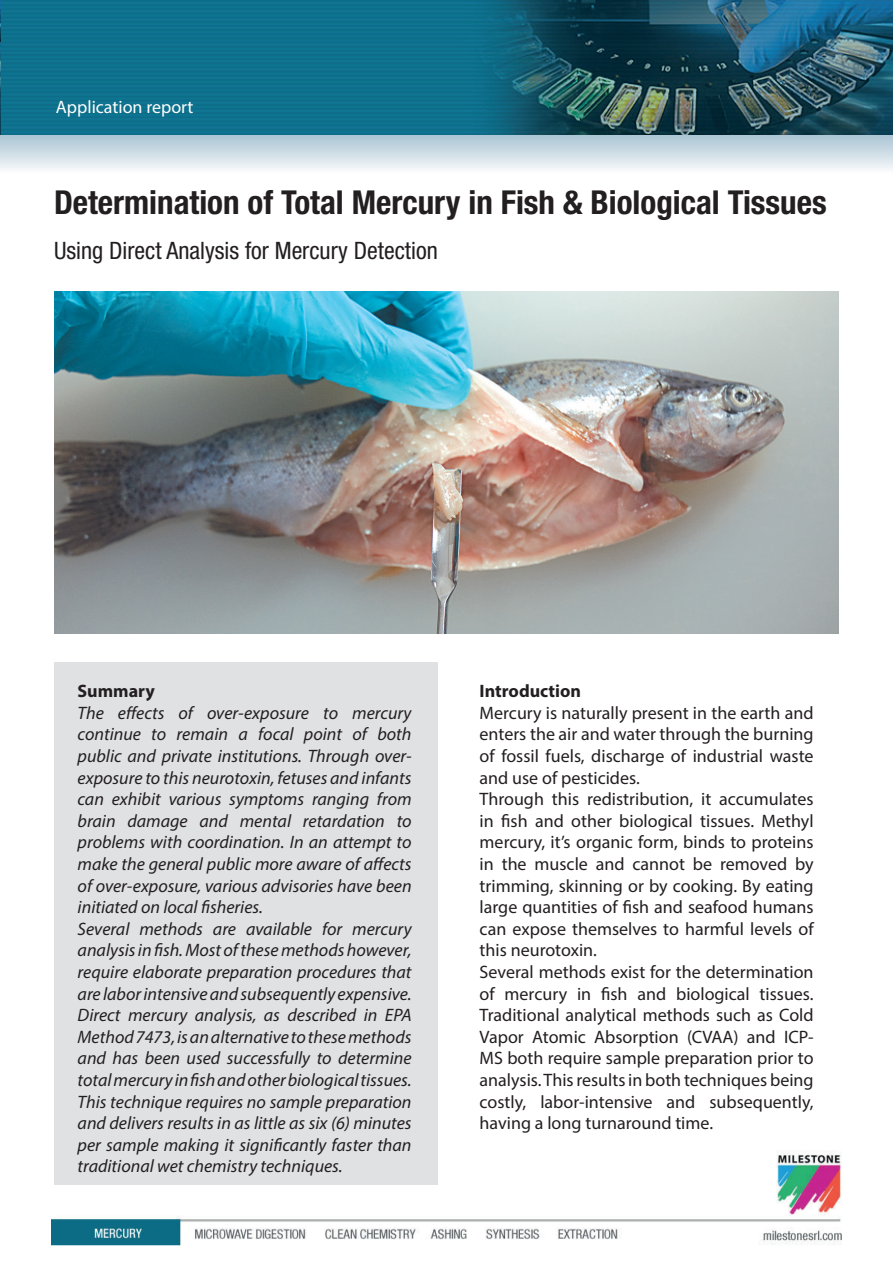
<style>
.page{position:relative;width:893px;height:1263px;background:#fff}
.page>*{position:absolute;margin:0;border:0;box-sizing:border-box;transform-origin:0 0}
.t1{font:700 condensed 33px "Helvetica Neue LT Std";color:#231f20}
.t2{font:condensed 24px "Helvetica Neue LT Std";color:#231f20}
.t3{font:italic 18px/21.6px "Myriad Pro";color:#231f20}
.t4{font:18px/21.6px "Myriad Pro";color:#231f20}
.t5{font:700 18px "Myriad Pro";color:#231f20}
.t6{font:18px "Myriad Pro";color:#fff}
</style>
<div class="page">
<img style="left:0;top:0;width:893px;height:135px">
<img style="left:52px;top:1151px;width:790px;height:95px">
<div style="left:54px;top:662px;width:384px;height:522px;background:#e0e1e3"></div>
<img style="left:54px;top:291px;width:785px;height:343px">
<p class="t6" style="left:56px;top:96px;width:139px">Application report</p>
<h1 class="t1" style="left:54px;top:182px;width:774px">Determination of Total Mercury in Fish &amp; Biological Tissues</h1>
<h2 class="t2" style="left:54px;top:236px;width:385px">Using Direct Analysis for Mercury Detection</h2>
<p class="t5" style="left:78px;top:679px;width:79px">Summary</p>
<p class="t3" style="left:78px;top:701px;width:335px">The effects of over-exposure to mercury continue to remain a focal point of both public and private institutions. Through over&shy;exposure to this neurotoxin, fetuses and infants can exhibit various symptoms ranging from brain damage and mental retardation to problems with coordination. In an attempt to make the general public more aware of affects of over-exposure, various advisories have been initiated on local fisheries.<br>Several methods are available for mercury analysis in fish. Most of these methods however, require elaborate preparation procedures that are labor intensive and subsequently expensive.<br>Direct mercury analysis, as described in EPA Method 7473, is an alternative to these methods and has been used successfully to determine total mercury in fish and other biological tissues.<br>This technique requires no sample preparation and delivers results in as little as six (6) minutes per sample making it significantly faster than traditional wet chemistry techniques.</p>
<p class="t5" style="left:480px;top:679px;width:103px">Introduction</p>
<p class="t4" style="left:480px;top:701px;width:335px">Mercury is naturally present in the earth and enters the air and water through the burning of fossil fuels, discharge of industrial waste and use of pesticides.<br>Through this redistribution, it accumulates in fish and other biological tissues. Methyl mercury, it’s organic form, binds to proteins in the muscle and cannot be removed by trimming, skinning or by cooking. By eating large quantities of fish and seafood humans can expose themselves to harmful levels of this neurotoxin.<br>Several methods exist for the determination of mercury in fish and biological tissues.<br>Traditional analytical methods such as Cold Vapor Atomic Absorption (CVAA) and ICP-MS both require sample preparation prior to analysis. This results in both techniques being costly, labor-intensive and subsequently, having a long turnaround time.</p>
</div>
